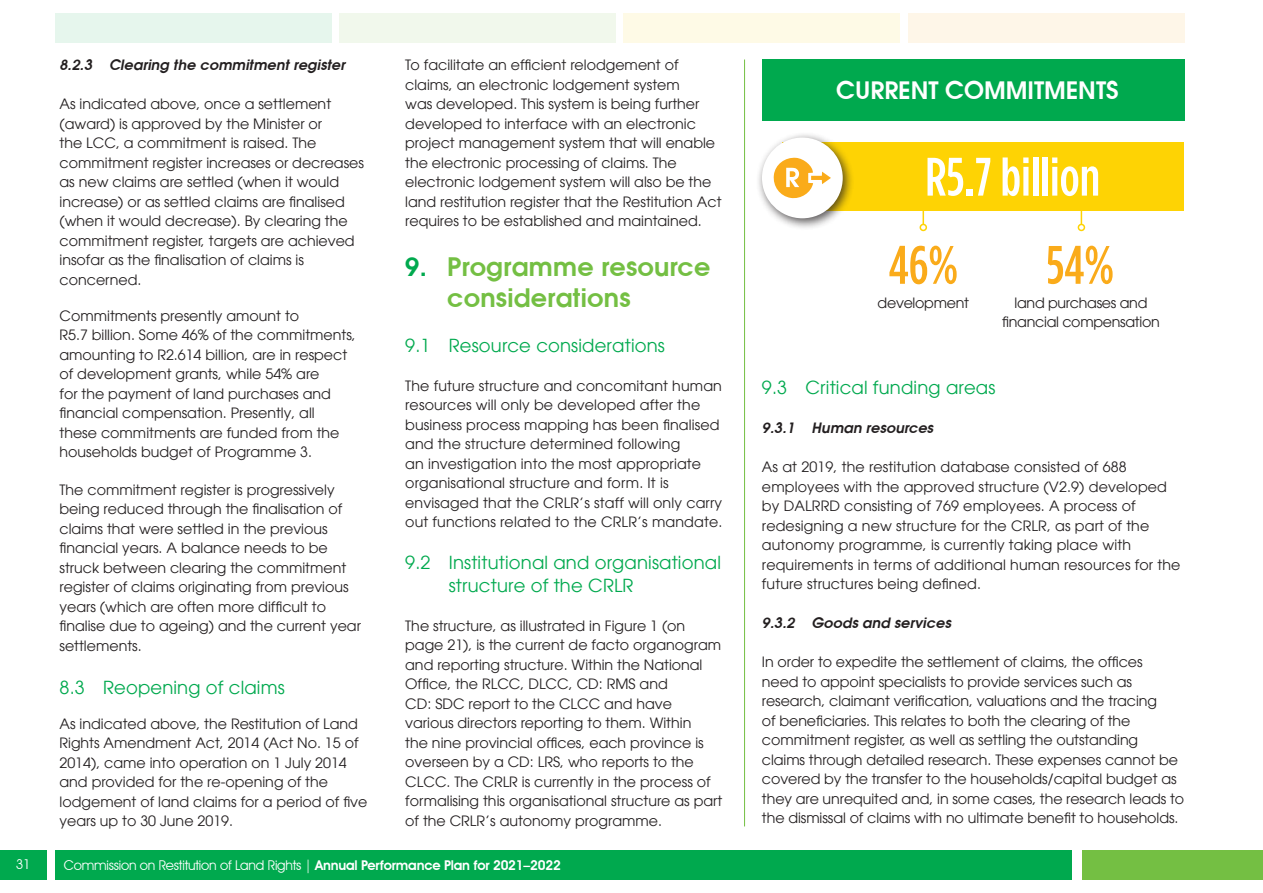
<style>
.page{position:relative;width:1263px;height:893px;background:#fff}
.page>*{position:absolute;margin:0;border:0;box-sizing:border-box;transform-origin:0 0}
.t1{font:500 54px "Gotham Condensed";color:#fff}
.t2{font:500 54px "Gotham Condensed";color:#faab1a}
.t3{font:600 25.5px/30.6px "Avant Garde";letter-spacing:.01em;color:#74bf43}
.t4{font:600 24px "Avant Garde";color:#fff}
.Heading_3{font:18px/22.5px "Avant Garde LT";letter-spacing:.01em;color:#00a94e}
.BODY{font:14.25px/19.5px "Avant Garde LT";color:#231f20}
.BODY-2{font:italic 600 14.25px "Avant Garde";color:#231f20}
.BODY-3{font:14.25px/19.5px "Avant Garde LT";letter-spacing:-.02em;color:#231f20;text-align:center}
.t5{font:13.5px "Avant Garde IT Cby BT";letter-spacing:-.015em;color:#fff}
.s1{color:#00a94e}
.s2{font-weight:600}
</style>
<div class="page">
<div style="left:0;top:850px;width:47px;height:30px;background:#00a94e"></div>
<div style="left:55px;top:850px;width:1016px;height:30px;background:#00a94e"></div>
<div style="left:1082px;top:850px;width:181px;height:30px;background:#74bf43"></div>
<div style="left:55px;top:13px;width:276px;height:30px;background:#e6f6ed"></div>
<div style="left:340px;top:13px;width:276px;height:30px;background:#f1f8ec"></div>
<div style="left:624px;top:13px;width:276px;height:30px;background:#fefae6"></div>
<div style="left:908px;top:13px;width:276px;height:30px;background:#fef6e8"></div>
<hr style="left:744px;top:60px;width:1px;height:766px;background:#74bf43">
<div style="left:762px;top:60px;width:422px;height:61px;background:#00a94e"></div>
<svg style="left:922px;top:211px;width:2px;height:13px"></svg>
<div style="left:919px;top:224px;width:8px;height:7px;border:2px solid #fed304;border-radius:50%"></div>
<svg style="left:1081px;top:211px;width:1px;height:13px"></svg>
<div style="left:1078px;top:224px;width:7px;height:7px;border:2px solid #fed304;border-radius:50%"></div>
<div style="left:782px;top:142px;width:402px;height:69px;background:#fed304"></div>
<div style="left:756px;top:132px;width:99px;height:98px;background:#231f20;opacity:.75"></div>
<div style="left:762px;top:138px;width:81px;height:80px;background:#fff;border-radius:50%"></div>
<svg style="left:773px;top:157px;width:58px;height:42px"></svg>
<p class="BODY-2" style="left:60px;top:56px;width:290px">8.2.3 Clearing the commitment register</p>
<p class="BODY" style="left:60px;top:94px;width:306px">As indicated above, once a settlement (award) is approved by the Minister or<br>the LCC, a commitment is raised. The commitment register increases or decreases as new claims are settled (when it would increase) or as settled claims are finalised (when it would decrease). By clearing the commitment register, targets are achieved insofar as the finalisation of claims is concerned.</p>
<p class="BODY" style="left:60px;top:306px;width:298px">Commitments presently amount to<br>R5.7 billion. Some 46% of the commitments, amounting to R2.614 billion, are in respect of development grants, while 54% are<br>for the payment of land purchases and financial compensation. Presently, all these commitments are funded from the households budget of Programme 3.</p>
<p class="BODY" style="left:60px;top:480px;width:303px">The commitment register is progressively being reduced through the finalisation of claims that were settled in the previous financial years. A balance needs to be struck between clearing the commitment register of claims originating from previous years (which are often more difficult to finalise due to ageing) and the current year settlements.</p>
<p class="Heading_3" style="left:60px;top:676px;width:227px">8.3 Reopening of claims</p>
<p class="BODY" style="left:60px;top:714px;width:309px">As indicated above, the Restitution of Land Rights Amendment Act, 2014 (Act No. 15 of 2014), came into operation on 1 July 2014 and provided for the re-opening of the lodgement of land claims for a period of five years up to 30 June 2019.</p>
<p class="BODY" style="left:405px;top:55px;width:318px">To facilitate an efficient relodgement of claims, an electronic lodgement system<br>was developed. This system is being further developed to interface with an electronic project management system that will enable the electronic processing of claims. The electronic lodgement system will also be the land restitution register that the Restitution Act requires to be established and maintained.</p>
<p class="t3" style="left:447px;top:251px;width:265px;text-indent:-42px"><span class="s1">9.</span> Programme resource considerations</p>
<p class="Heading_3" style="left:405px;top:334px;width:261px">9.1 Resource considerations</p>
<p class="BODY" style="left:405px;top:376px;width:319px">The future structure and concomitant human resources will only be developed after the business process mapping has been finalised and the structure determined following<br>an investigation into the most appropriate organisational structure and form. It is envisaged that the CRLR’s staff will only carry out functions related to the CRLR’s mandate.</p>
<p class="Heading_3" style="left:449px;top:551px;width:274px;text-indent:-44px">9.2 Institutional and organisational structure of the CRLR</p>
<p class="BODY" style="left:405px;top:616px;width:319px">The structure, as illustrated in Figure 1 (on page 21), is the current de facto organogram and reporting structure. Within the National Office, the RLCC, DLCC, CD: RMS and<br>CD: SDC report to the CLCC and have various directors reporting to them. Within<br>the nine provincial offices, each province is overseen by a CD: LRS, who reports to the CLCC. The CRLR is currently in the process of formalising this organisational structure as part of the CRLR’s autonomy programme.</p>
<p class="t5" style="left:16px;top:856px;width:17px">31</p>
<p class="t5" style="left:64px;top:857px;width:499px">Commission on Restitution of Land Rights | <span class="s2">Annual Performance Plan for 2021–2022</span></p>
<p class="t4" style="left:836px;top:74px;width:284px">CURRENT COMMITMENTS</p>
<p class="t1" style="left:925px;top:147px;width:176px">R5.7 billion</p>
<p class="t2" style="left:888px;top:235px;width:71px">46%</p>
<p class="t2" style="left:1046px;top:235px;width:69px">54%</p>
<p class="BODY-3" style="left:878px;top:293px;width:93px">development</p>
<p class="BODY-3" style="left:1002px;top:293px;width:159px">land purchases and financial compensation</p>
<p class="Heading_3" style="left:762px;top:376px;width:235px">9.3 Critical funding areas</p>
<p class="BODY-2" style="left:762px;top:418px;width:176px">9.3.1 Human resources</p>
<p class="BODY" style="left:762px;top:457px;width:420px">As at 2019, the restitution database consisted of 688 employees with the approved structure (V2.9) developed by DALRRD consisting of 769 employees. A process of redesigning a new structure for the CRLR, as part of the autonomy programme, is currently taking place with requirements in terms of additional human resources for the future structures being defined.</p>
<p class="BODY-2" style="left:762px;top:613px;width:194px">9.3.2 Goods and services</p>
<p class="BODY" style="left:762px;top:652px;width:424px">In order to expedite the settlement of claims, the offices<br>need to appoint specialists to provide services such as research, claimant verification, valuations and the tracing<br>of beneficiaries. This relates to both the clearing of the commitment register, as well as settling the outstanding claims through detailed research. These expenses cannot be covered by the transfer to the households/capital budget as they are unrequited and, in some cases, the research leads to the dismissal of claims with no ultimate benefit to households.</p>
</div>
